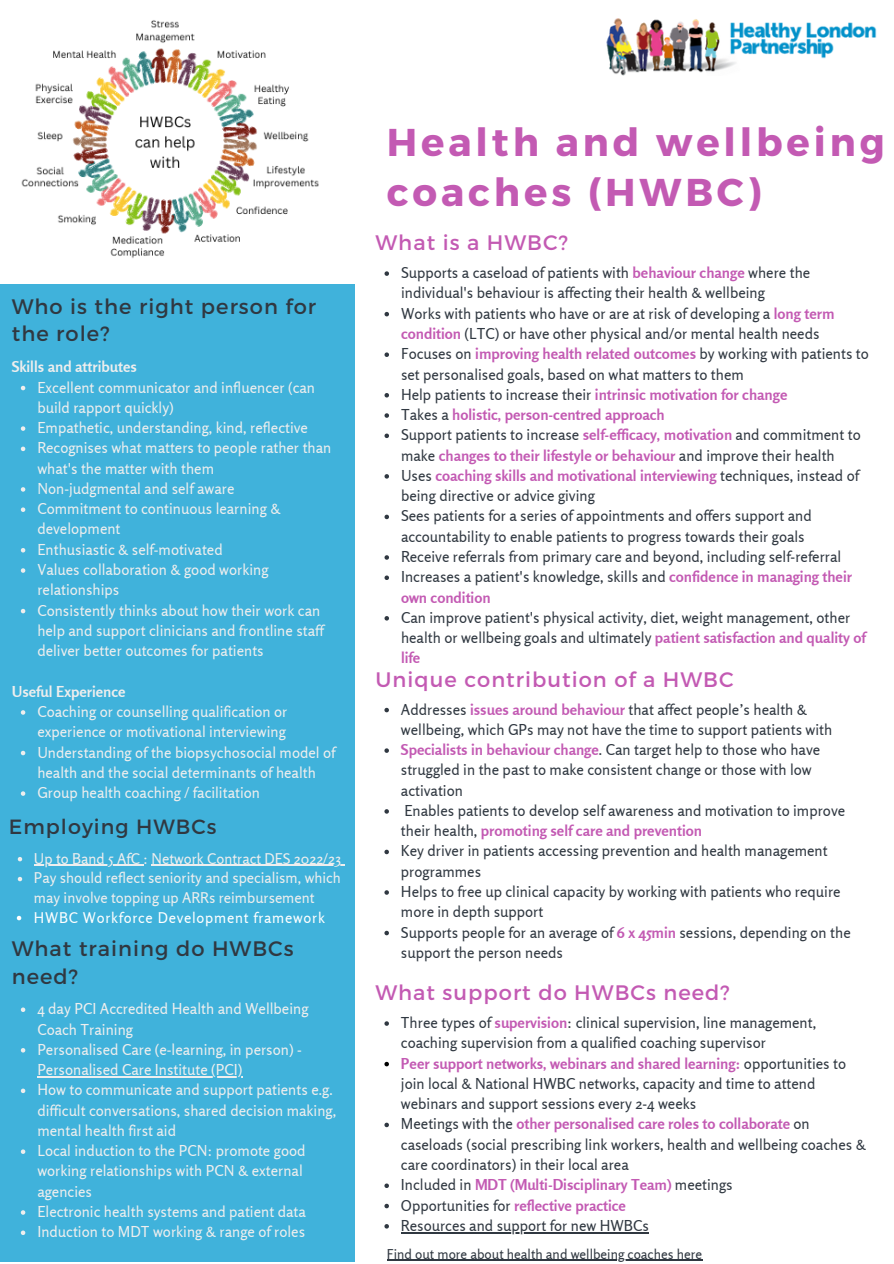
<style>
.page{position:relative;width:894px;height:1264px;background:#fff}
.page>*{position:absolute;margin:0;border:0;box-sizing:border-box;transform-origin:0 0}
.t1{font:700 38.7px/49.5px "Montserrat";letter-spacing:.1em;color:#c35ab3}
.t2{font:21px "Montserrat";letter-spacing:.05em;color:#c35ab3}
.t3{font:21px/27.5px "Montserrat";letter-spacing:.05em;color:#303841}
.t4{font:20.55px "Montserrat";letter-spacing:.05em;color:#303841}
.t5{font:15px/20.2px "Rosario";color:#303841}
.t6{font:15px/20.2px "Rosario";color:#eee}
.t7{font:700 15px "Rosario";color:#eee}
.t8{font:14.7px/20px "Rosario";color:#eee;text-align:justify}
.t9{font:14.7px "Rosario";letter-spacing:.05em;color:#fff}
.t10{font:13.5px "Rosario";color:#303841}
.s1{font-weight:700;color:#c35ab3}
</style>
<div class="page">
<div style="left:0;top:284px;width:354px;height:978px;background:#40b2db"></div>
<img style="left:606px;top:18px;width:271px;height:58px">
<img style="left:21px;top:20px;width:298px;height:238px">
<svg style="left:384px;top:271px;width:5px;height:5px"></svg>
<svg style="left:384px;top:312px;width:5px;height:4px"></svg>
<svg style="left:384px;top:352px;width:5px;height:5px"></svg>
<svg style="left:384px;top:393px;width:5px;height:4px"></svg>
<svg style="left:384px;top:413px;width:5px;height:5px"></svg>
<svg style="left:384px;top:433px;width:5px;height:5px"></svg>
<svg style="left:384px;top:474px;width:5px;height:4px"></svg>
<svg style="left:384px;top:514px;width:5px;height:5px"></svg>
<svg style="left:384px;top:555px;width:5px;height:4px"></svg>
<svg style="left:384px;top:575px;width:5px;height:5px"></svg>
<svg style="left:384px;top:616px;width:5px;height:4px"></svg>
<svg style="left:21px;top:386px;width:4px;height:4px"></svg>
<svg style="left:21px;top:426px;width:4px;height:5px"></svg>
<svg style="left:21px;top:446px;width:4px;height:5px"></svg>
<svg style="left:21px;top:487px;width:4px;height:4px"></svg>
<svg style="left:21px;top:507px;width:4px;height:5px"></svg>
<svg style="left:21px;top:548px;width:4px;height:4px"></svg>
<svg style="left:21px;top:568px;width:4px;height:5px"></svg>
<svg style="left:21px;top:609px;width:4px;height:4px"></svg>
<svg style="left:21px;top:710px;width:4px;height:4px"></svg>
<svg style="left:21px;top:750px;width:4px;height:5px"></svg>
<svg style="left:21px;top:791px;width:4px;height:4px"></svg>
<svg style="left:384px;top:707px;width:5px;height:5px"></svg>
<svg style="left:384px;top:748px;width:5px;height:5px"></svg>
<svg style="left:384px;top:809px;width:5px;height:4px"></svg>
<svg style="left:384px;top:849px;width:5px;height:5px"></svg>
<svg style="left:384px;top:890px;width:5px;height:4px"></svg>
<svg style="left:384px;top:930px;width:5px;height:5px"></svg>
<svg style="left:384px;top:1021px;width:5px;height:4px"></svg>
<svg style="left:384px;top:1061px;width:5px;height:5px"></svg>
<svg style="left:384px;top:1122px;width:5px;height:5px"></svg>
<svg style="left:384px;top:1183px;width:5px;height:4px"></svg>
<svg style="left:384px;top:1203px;width:5px;height:5px"></svg>
<svg style="left:384px;top:1224px;width:5px;height:4px"></svg>
<hr style="left:401px;top:1231px;width:247px;height:1px;background:#303841">
<svg style="left:21px;top:1007px;width:4px;height:5px"></svg>
<svg style="left:21px;top:1048px;width:4px;height:4px"></svg>
<hr style="left:37px;top:1076px;width:205px;height:1px;background:#eee">
<svg style="left:21px;top:1088px;width:4px;height:5px"></svg>
<svg style="left:21px;top:1149px;width:4px;height:4px"></svg>
<svg style="left:21px;top:1210px;width:4px;height:4px"></svg>
<svg style="left:21px;top:1230px;width:4px;height:4px"></svg>
<svg style="left:18px;top:857px;width:4px;height:4px"></svg>
<hr style="left:34px;top:864px;width:109px;height:1px;background:#eee">
<hr style="left:151px;top:864px;width:190px;height:1px;background:#eee">
<svg style="left:18px;top:876px;width:4px;height:5px"></svg>
<svg style="left:17px;top:915px;width:4px;height:5px"></svg>
<hr style="left:387px;top:1259px;width:315px;height:1px;background:#303841">
<h2 class="t3" style="left:12px;top:291px;width:306px">Who is the right person for the role?</h2>
<p class="t6" style="left:37px;top:377px;width:295px">Excellent communicator and influencer (can build rapport quickly)<br>Empathetic, understanding, kind, reflective Recognises what matters to people rather than what's the matter with them<br>Non-judgmental and self aware<br>Commitment to continuous learning &amp; development<br>Enthusiastic &amp; self-motivated<br>Values collaboration &amp; good working relationships<br>Consistently thinks about how their work can help and support clinicians and frontline staff deliver better outcomes for patients</p>
<p class="t7" style="left:12px;top:357px;width:127px">Skills and attributes</p>
<p class="t7" style="left:12px;top:682px;width:115px">Useful Experience</p>
<p class="t6" style="left:37px;top:701px;width:299px">Coaching or counselling qualification or experience or motivational interviewing Understanding of the biopsychosocial model of health and the social determinants of health Group health coaching / facilitation</p>
<h3 class="t4" style="left:9px;top:813px;width:209px">Employing HWBCs</h3>
<p class="t8" style="left:34px;top:848px;width:308px">Up to Band 5 AfC : Network Contract DES 2022/23<br>Pay should reflect seniority and specialism, which may involve topping up ARRs reimbursement</p>
<p class="t9" style="left:34px;top:908px;width:292px">HWBC Workforce Development framework</p>
<h2 class="t3" style="left:12px;top:934px;width:283px">What training do HWBCs need?</h2>
<p class="t6" style="left:37px;top:998px;width:300px">4 day PCI Accredited Health and Wellbeing Coach Training<br>Personalised Care (e-learning, in person) - Personalised Care Institute (PCI)<br>How to communicate and support patients e.g. difficult conversations, shared decision making, mental health first aid<br>Local induction to the PCN: promote good working relationships with PCN &amp; external agencies<br>Electronic health systems and patient data Induction to MDT working &amp; range of roles</p>
<h1 class="t1" style="left:387px;top:116px;width:499px">Health and wellbeing coaches (HWBC)</h1>
<h2 class="t2" style="left:375px;top:229px;width:194px">What is a HWBC?</h2>
<p class="t5" style="left:401px;top:262px;width:469px">Supports a caseload of patients with <span class="s1">behaviour change</span> where the individual's behaviour is affecting their health &amp; wellbeing<br>Works with patients who have or are at risk of developing a <span class="s1">long term condition</span> (LTC) or have other physical and/or mental health needs Focuses on <span class="s1">improving health related outcomes</span> by working with patients to set personalised goals, based on what matters to them<br>Help patients to increase their <span class="s1">intrinsic motivation for change<br></span>Takes a <span class="s1">holistic, person-centred approach<br></span>Support patients to increase <span class="s1">self-efficacy, motivation</span> and commitment to make <span class="s1">changes to their lifestyle or behaviour</span> and improve their health Uses <span class="s1">coaching skills and motivational interviewing</span> techniques, instead of being directive or advice giving<br>Sees patients for a series of appointments and offers support and accountability to enable patients to progress towards their goals<br>Receive referrals from primary care and beyond, including self-referral Increases a patient's knowledge, skills and <span class="s1">confidence in managing their own condition</span></p>
<p class="t5" style="left:401px;top:607px;width:466px">Can improve patient's physical activity, diet, weight management, other health or wellbeing goals and ultimately <span class="s1">patient satisfaction and quality of life</span></p>
<h2 class="t2" style="left:375px;top:665px;width:360px">Unique contribution of a HWBC</h2>
<p class="t5" style="left:401px;top:699px;width:451px">Addresses <span class="s1">issues around behaviour</span> that affect people’s health &amp; wellbeing, which GPs may not have the time to support patients with <span class="s1">Specialists in behaviour change</span>. Can target help to those who have struggled in the past to make consistent change or those with low activation<br>Enables patients to develop self awareness and motivation to improve their health, <span class="s1">promoting self care and prevention<br></span>Key driver in patients accessing prevention and health management programmes<br>Helps to free up clinical capacity by working with patients who require more in depth support<br>Supports people for an average of <span class="s1">6 x 45min</span> sessions, depending on the support the person needs</p>
<h2 class="t2" style="left:375px;top:979px;width:356px">What support do HWBCs need?</h2>
<p class="t5" style="left:401px;top:1012px;width:466px">Three types of <span class="s1">supervision</span>: clinical supervision, line management, coaching supervision from a qualified coaching supervisor<br><span class="s1">Peer support networks, webinars and shared learning:</span> opportunities to join local &amp; National HWBC networks, capacity and time to attend webinars and support sessions every 2-4 weeks<br>Meetings with the <span class="s1">other personalised care roles to collaborate</span> on caseloads (social prescribing link workers, health and wellbeing coaches &amp; care coordinators) in their local area<br>Included in <span class="s1">MDT (Multi-Disciplinary Team)</span> meetings<br>Opportunities for <span class="s1">reflective practice<br></span>Resources and support for new HWBCs</p>
<p class="t10" style="left:387px;top:1245px;width:317px">Find out more about health and wellbeing coaches here</p>
</div>
